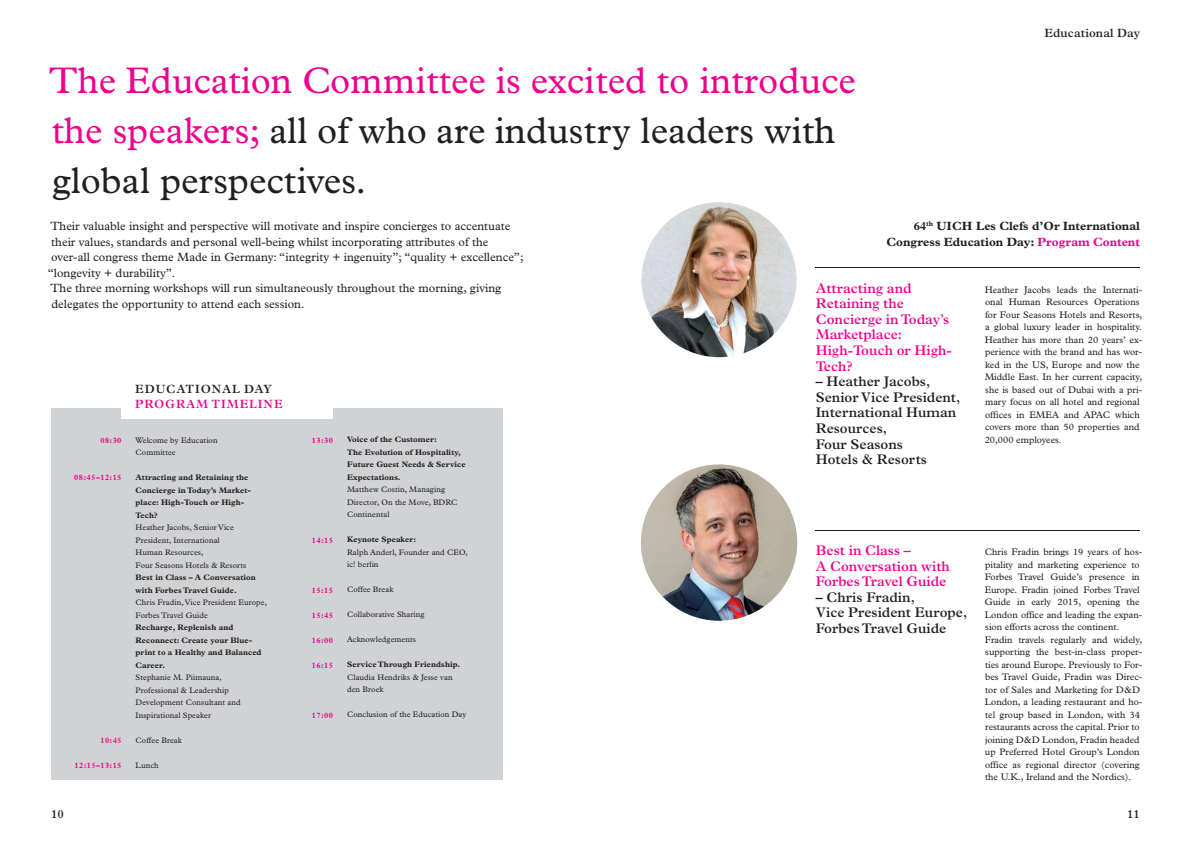
<style>
.page{position:relative;width:1191px;height:842px;background:#fff}
.page>*{position:absolute;margin:0;border:0;box-sizing:border-box;transform-origin:0 0}
.t1{font:37.2px/50px "Plantin";color:#ed028c}
.t2{font:600 14px/15.6px "Plantin";color:#231f20}
.t3{font:600 14px/15.6px "Plantin";color:#ed028c}
.t4{font:12px "Plantin";color:#231f20}
.t5{font:700 12px/15.6px "Plantin";color:#231f20;text-align:right}
.t6{font:600 12px "Plantin";letter-spacing:.01em;color:#231f20}
.t7{font:600 12px "Plantin";letter-spacing:.075em;color:#ed028c}
.t8{font:600 12px "Plantin";letter-spacing:.075em;color:#231f20}
.t9{font:9.5px/12.5px "Plantin";color:#231f20}
.t10{font:8px/12.5px "Plantin";letter-spacing:.01em;color:#231f20}
.t11{font:700 8px/12.5px "Plantin";letter-spacing:.01em;color:#231f20}
.t12{font:700 8px "Plantin";letter-spacing:.05em;color:#ed028c}
.s1{color:#231f20}
.s2{color:#ed028c}
</style>
<div class="page">
<div style="left:51px;top:409px;width:451px;height:371px;background:#d1d2d4"></div>
<img style="left:641px;top:202px;width:155px;height:155px;border-radius:77px">
<img style="left:641px;top:464px;width:156px;height:157px;border-radius:78px">
<hr style="left:815px;top:530px;width:325px;height:1px;background:#231f20">
<hr style="left:815px;top:268px;width:325px;height:1px;background:#231f20">
<div style="left:121px;top:380px;width:212px;height:39px;background:#fff"></div>
<h1 class="t1" style="left:49px;top:55px;width:808px">The Education Committee is excited to introduce the speakers; <span class="s1">all of who are industry leaders with global perspectives.</span></h1>
<p class="t6" style="left:1044px;top:26px;width:97px">Educational Day</p>
<p class="t4" style="left:50px;top:219px;width:461px">Their valuable insight and pers pective will motivate and inspire concierges to accentuate</p>
<p class="t4" style="left:51px;top:235px;width:438px">their values, standards and personal well-being whilst incorporating attributes of the</p>
<p class="t4" style="left:51px;top:250px;width:474px">over-all congress theme Made in Germany: “integrity + ingenuity”; “quality + excellence”;</p>
<p class="t4" style="left:48px;top:266px;width:129px">“longevity + durability”.</p>
<p class="t4" style="left:50px;top:282px;width:452px">The three morning workshops will run simultaneously through out the morning, giving</p>
<p class="t4" style="left:51px;top:297px;width:255px">delegates the oppor tu nity to attend each session.</p>
<p class="t12" style="left:100px;top:435px;width:23px">08:30</p>
<p class="t12" style="left:74px;top:473px;width:49px">08:45–12:15</p>
<p class="t12" style="left:100px;top:735px;width:23px">10:45</p>
<p class="t12" style="left:75px;top:760px;width:48px">12:15–13:15</p>
<p class="t8" style="left:135px;top:381px;width:138px">EDUCATIONAL DAY</p>
<p class="t7" style="left:135px;top:397px;width:149px">PROGRAM TIMELINE</p>
<p class="t10" style="left:136px;top:434px;width:83px">Welcome by Education<br>Committee</p>
<p class="t11" style="left:136px;top:471px;width:117px">Attracting and Retaining the<br>Concierge in Today’s Market&shy;place: High-Touch or High-<br>Tech?</p>
<p class="t10" style="left:136px;top:521px;width:112px">Heather Jacobs, Senior Vice<br>President, International<br>Human Resources,<br>Four Seasons Hotels &amp; Resorts</p>
<p class="t11" style="left:136px;top:571px;width:122px">Best in Class – A Conversa tion with Forbes Travel Guide.</p>
<p class="t10" style="left:136px;top:596px;width:133px">Chris Fradin, Vice President Europe,<br>Forbes Travel Guide</p>
<p class="t11" style="left:136px;top:621px;width:127px">Recharge, Replenish and<br>Reconnect: Create your Blue&shy;print to a Healthy and Balanced<br>Career.</p>
<p class="t10" style="left:136px;top:671px;width:107px">Stephanie M. Piimauna,<br>Professional &amp; Leadership<br>Development Consultant and<br>Inspirational Speaker</p>
<p class="t10" style="left:136px;top:734px;width:48px">Coffee Break</p>
<p class="t10" style="left:136px;top:759px;width:25px">Lunch</p>
<p class="t12" style="left:312px;top:435px;width:23px">13:30</p>
<p class="t12" style="left:312px;top:535px;width:23px">14:15</p>
<p class="t12" style="left:312px;top:585px;width:23px">15:15</p>
<p class="t12" style="left:312px;top:610px;width:23px">15:45</p>
<p class="t12" style="left:312px;top:635px;width:23px">16:00</p>
<p class="t12" style="left:312px;top:660px;width:23px">16:15</p>
<p class="t12" style="left:312px;top:710px;width:23px">17:00</p>
<p class="t11" style="left:347px;top:433px;width:120px">Voice of the Customer:<br>The Evolution of Hospitality,<br>Future Guest Needs &amp; Service<br>Expectations.</p>
<p class="t10" style="left:347px;top:484px;width:112px">Matthew Costin, Managing<br>Director, On the Move, BDRC<br>Continental</p>
<p class="t11" style="left:347px;top:533px;width:71px">Keynote Speaker:</p>
<p class="t10" style="left:347px;top:546px;width:122px">Ralph Anderl, Founder and CEO, ic! berlin</p>
<p class="t10" style="left:347px;top:584px;width:48px">Coffee Break</p>
<p class="t10" style="left:347px;top:609px;width:79px">Collaborative Sharing</p>
<p class="t10" style="left:347px;top:634px;width:70px">Acknowledgements</p>
<p class="t11" style="left:347px;top:658px;width:115px">Service Through Friendship.</p>
<p class="t10" style="left:347px;top:671px;width:107px">Claudia Hendriks &amp; Jesse van den Broek</p>
<p class="t10" style="left:347px;top:709px;width:121px">Conclusion of the Education Day</p>
<p class="t5" style="left:886px;top:218px;width:255px">64<sup>th</sup> UICH Les Clefs d’Or International<br>Congress Education Day: <span class="s2">Program Content</span></p>
<h2 class="t3" style="left:815px;top:280px;width:138px">Attracting and<br>Retaining the<br>Concierge in Today’s<br>Marketplace:<br>High-Touch or High-<br>Tech?</h2>
<h2 class="t2" style="left:815px;top:374px;width:146px">– Heather Jacobs,<br>Senior Vice President,<br>International Human<br>Resources,<br>Four Seasons<br>Hotels &amp; Resorts</h2>
<p class="t9" style="left:984px;top:283px;width:159px">Heather Jacobs leads the Internati&shy;onal Human Resources Operations for Four Seasons Hotels and Resorts, a global luxury leader in hospitality.<br>Heather has more than 20 years’ ex&shy;perience with the brand and has wor&shy;ked in the US, Europe and now the Middle East. In her current capacity, she is based out of Dubai with a pri&shy;mary focus on all hotel and regional offices in EMEA and APAC which covers more than 50 properties and 20,000 employees.</p>
<h2 class="t3" style="left:815px;top:542px;width:136px">Best in Class –<br>A Conver sation with<br>Forbes Travel Guide</h2>
<h2 class="t2" style="left:815px;top:589px;width:153px">– Chris Fradin,<br>Vice President Europe,<br>Forbes Travel Guide</h2>
<p class="t9" style="left:984px;top:546px;width:159px">Chris Fradin brings 19 years of hos&shy;pitality and marketing experience to For bes Travel Guide’s presence in Europe. Fradin joined Forbes Travel Guide in early 2015, opening the Lon don office and leading the expan&shy;sion efforts across the continent.<br>Fradin travels regularly and widely, supporting the best-in-class proper&shy;ties around Europe. Previously to For&shy;bes Travel Guide, Fradin was Direc&shy;tor of Sales and Marketing for D&amp;D London, a leading restaurant and ho&shy;tel group based in London, with 34 restaurants across the capital. Prior to joining D&amp;D London, Fradin headed up Preferred Hotel Group’s London office as regional director (covering the U.K., Ireland and the Nordics).</p>
<p class="t6" style="left:51px;top:806px;width:14px">10</p>
<p class="t6" style="left:1127px;top:806px;width:14px">11</p>
</div>
